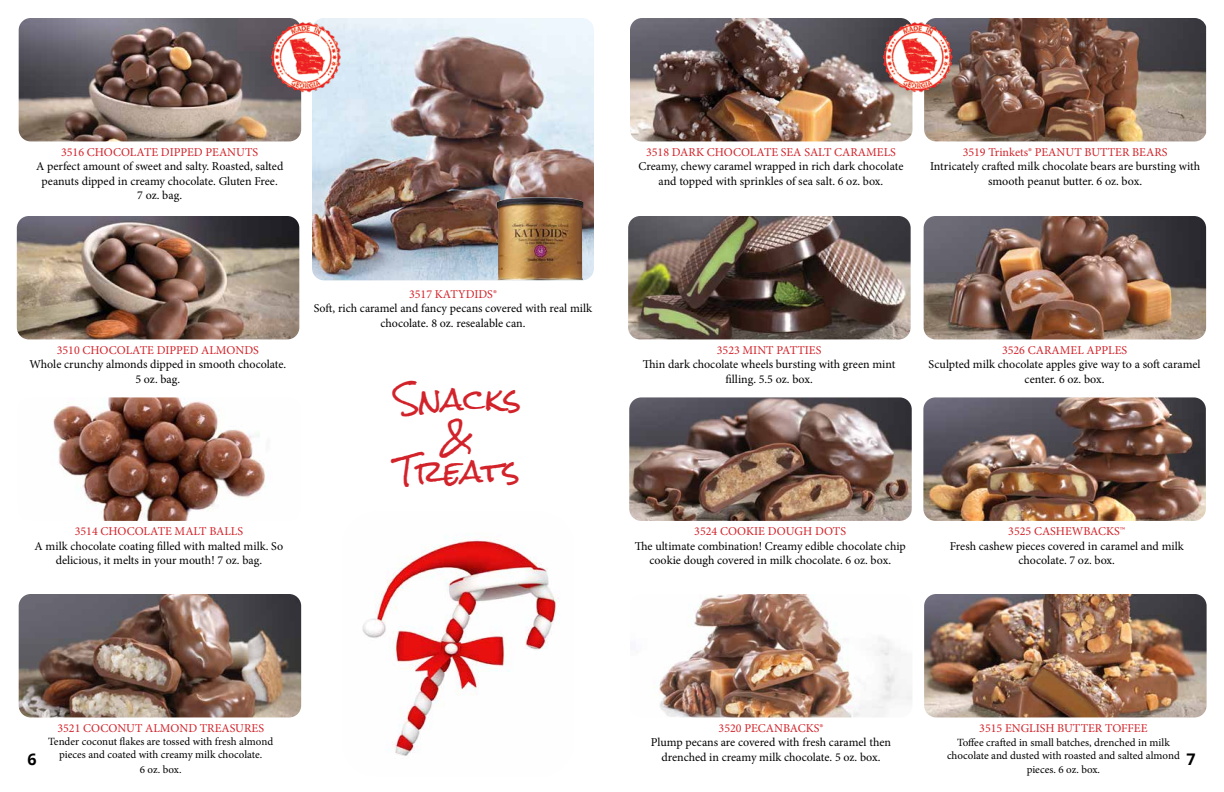
<style>
.page{position:relative;width:1224px;height:792px;background:#fff}
.page>*{position:absolute;margin:0;border:0;box-sizing:border-box;transform-origin:0 0}
.t1{font:30px/36px "Rock Salt Pro";color:#d2232a;text-align:center}
.t2{font:700 16px "Open Sans";color:#000}
.t3{font:12px/14.4px "Minion Pro";letter-spacing:-.005em;color:#000;text-align:center}
.t4{font:12px "Minion Pro";color:#d2232a}
.t5{font:11px/13.2px "Minion Pro";color:#000;text-align:center}
</style>
<div class="page">
<img style="left:630px;top:18px;width:282px;height:123px">
<img style="left:629px;top:397px;width:283px;height:124px">
<img style="left:653px;top:594px;width:259px;height:123px">
<img style="left:924px;top:18px;width:282px;height:123px">
<img style="left:924px;top:216px;width:282px;height:123px">
<img style="left:923px;top:397px;width:283px;height:124px">
<img style="left:924px;top:594px;width:283px;height:123px">
<img style="left:628px;top:216px;width:283px;height:123px">
<img style="left:312px;top:18px;width:282px;height:262px">
<img style="left:497px;top:197px;width:86px;height:83px">
<img style="left:19px;top:18px;width:282px;height:123px">
<img style="left:53px;top:397px;width:213px;height:124px">
<img style="left:19px;top:594px;width:282px;height:123px">
<img style="left:17px;top:216px;width:282px;height:123px">
<img style="left:362px;top:534px;width:198px;height:222px">
<img style="left:878px;top:18px;width:80px;height:77px">
<img style="left:266px;top:18px;width:80px;height:77px">
<p class="t4" style="left:61px;top:144px;width:199px">3516 CHOCOLATE DIPPED PEANUTS</p>
<p class="t3" style="left:36px;top:159px;width:249px">A perfect amount of sweet and salty. Roasted, salted peanuts dipped in creamy chocolate. Gluten Free.<br>7 oz. bag.</p>
<p class="t4" style="left:646px;top:144px;width:251px">3518 DARK CHOCOLATE SEA SALT CARAMELS</p>
<p class="t3" style="left:639px;top:159px;width:266px">Creamy, chewy caramel wrapped in rich dark chocolate and topped with sprinkles of sea salt. 6 oz. box.</p>
<p class="t4" style="left:963px;top:144px;width:206px">3519 Trinkets® PEANUT BUTTER BEARS</p>
<p class="t3" style="left:930px;top:159px;width:272px">Intricately crafted milk chocolate bears are bursting with smooth peanut butter. 6 oz. box.</p>
<p class="t4" style="left:409px;top:286px;width:89px">3517 KATYDIDS®</p>
<p class="t3" style="left:314px;top:301px;width:280px">Soft, rich caramel and fancy pecans covered with real milk chocolate. 8 oz. resealable can.</p>
<p class="t4" style="left:57px;top:342px;width:204px">3510 CHOCOLATE DIPPED ALMONDS</p>
<p class="t3" style="left:29px;top:357px;width:258px">Whole crunchy almonds dipped in smooth chocolate.<br>5 oz. bag.</p>
<h1 class="t1" style="left:395px;top:383px;width:128px">Snacks &amp;<br>Treats</h1>
<p class="t4" style="left:717px;top:342px;width:106px">3523 MINT PATTIES</p>
<p class="t3" style="left:643px;top:357px;width:254px">Thin dark chocolate wheels bursting with green mint filling. 5.5 oz. box.</p>
<p class="t4" style="left:1002px;top:342px;width:127px">3526 CARAMEL APPLES</p>
<p class="t3" style="left:929px;top:357px;width:274px">Sculpted milk chocolate apples give way to a soft caramel center. 6 oz. box.</p>
<p class="t4" style="left:75px;top:523px;width:170px">3514 CHOCOLATE MALT BALLS</p>
<p class="t3" style="left:35px;top:539px;width:250px">A milk chocolate coating filled with malted milk. So delicious, it melts in your mouth! 7 oz. bag.</p>
<p class="t4" style="left:694px;top:523px;width:153px">3524 COOKIE DOUGH DOTS</p>
<p class="t3" style="left:635px;top:539px;width:273px">The ultimate combination! Creamy edible chocolate chip cookie dough covered in milk chocolate. 6 oz. box.</p>
<p class="t4" style="left:1008px;top:523px;width:119px">3525 CASHEWBACKS™</p>
<p class="t3" style="left:950px;top:539px;width:236px">Fresh cashew pieces covered in caramel and milk chocolate. 7 oz. box.</p>
<p class="t4" style="left:57px;top:720px;width:208px">3521 COCONUT ALMOND TREASURES</p>
<p class="t5" style="left:48px;top:735px;width:226px">Tender coconut flakes are tossed with fresh almond pieces and coated with creamy milk chocolate.</p>
<p class="t5" style="left:140px;top:763px;width:43px">6 oz. box.</p>
<p class="t4" style="left:719px;top:720px;width:106px">3520 PECANBACKS®</p>
<p class="t3" style="left:651px;top:735px;width:242px">Plump pecans are covered with fresh caramel then drenched in creamy milk chocolate. 5 oz. box.</p>
<p class="t4" style="left:979px;top:721px;width:170px">3515 ENGLISH BUTTER TOFFEE</p>
<p class="t5" style="left:947px;top:736px;width:234px">Toffee crafted in small batches, drenched in milk chocolate and dusted with roasted and salted almond</p>
<p class="t5" style="left:1027px;top:763px;width:75px">pieces. 6 oz. box.</p>
<h2 class="t2" style="left:27px;top:748px;width:11px">6</h2>
<h2 class="t2" style="left:1187px;top:748px;width:11px">7</h2>
</div>
